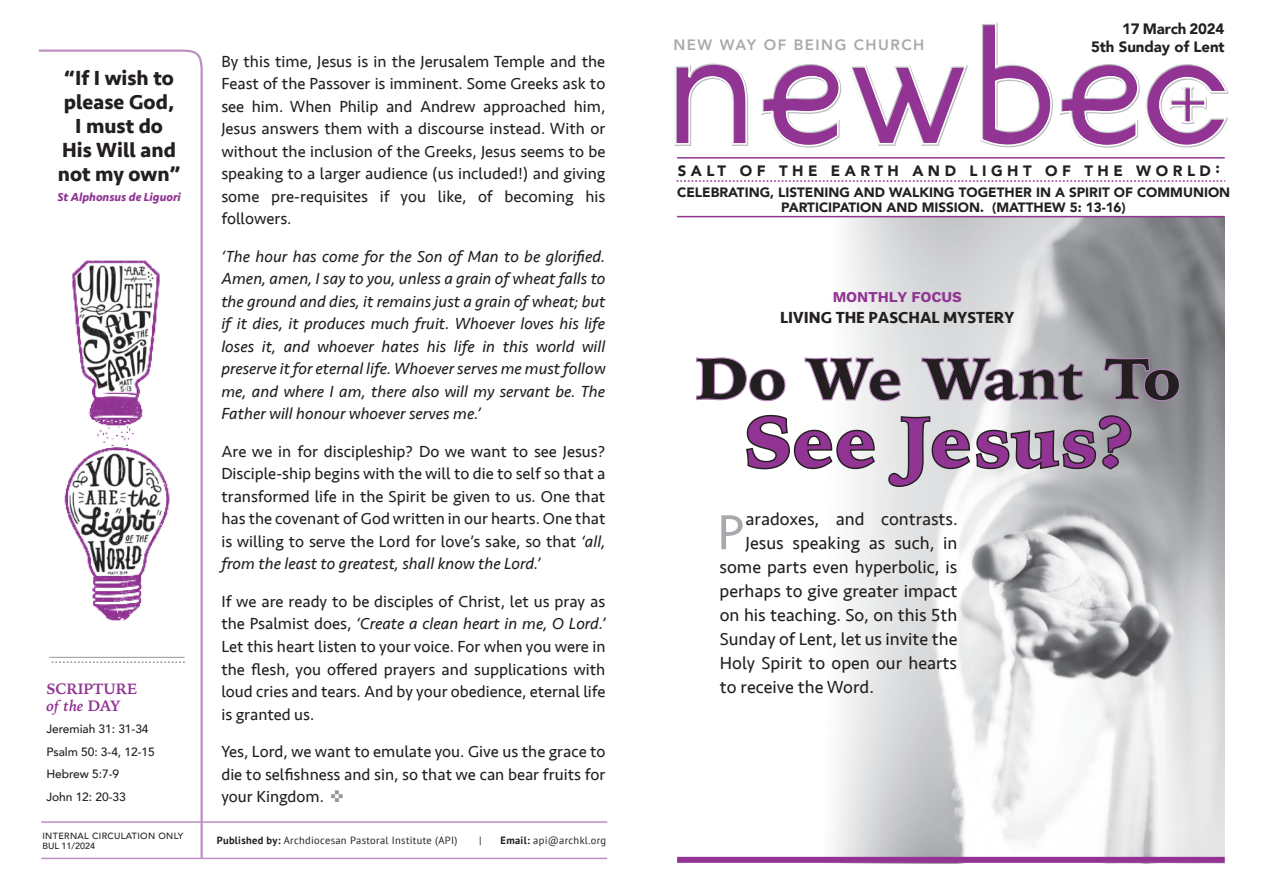
<style>
.page{position:relative;width:1263px;height:893px;background:#fff}
.page>*{position:absolute;margin:0;border:0;box-sizing:border-box;transform-origin:0 0}
.t1{font:900 72px "Iowan Old Style";letter-spacing:-.01em;color:#913493}
.t2{font:900 59.55px "Iowan Old Style";letter-spacing:-.05em;color:#231f20}
.t3{font:51px "Seravek";color:#a7a9ac}
.t4{font:700 21px/24px "Seravek";color:#231f20;text-align:center}
.t5{font:18px "Seravek";color:#231f20}
.t6{font:16.5px/22.5px "Seravek";color:#231f20;text-align:justify}
.t7{font:italic 16.5px/22.5px "Seravek";color:#231f20;text-align:justify}
.t8{font:700 16.5px "Seravek";color:#231f20}
.t9{font:900 15px "Avenir";letter-spacing:.29em;color:#231f20}
.t10{font:900 15px/18px "Avenir";letter-spacing:-.005em;color:#231f20;text-align:right}
.t11{font:800 15px "Avenir";letter-spacing:.1em;color:#a7a9ac}
.t12{font:700 15px/16.5px "Iowan Old Style";color:#913493}
.t13{font:700 15px "Work Sans";letter-spacing:-.01em;color:#913493}
.t14{font:900 13.5px/15px "Avenir";color:#231f20;text-align:center}
.t15{font:500 12px/22.5px "Avenir";letter-spacing:-.005em;color:#231f20}
.t16{font:italic 700 12px "Seravek";color:#913493}
.t17{font:10.5px "PT Sans";letter-spacing:.025em;color:#231f20}
.t18{font:500 9px/10.5px "Avenir";letter-spacing:.04em;color:#231f20}
.s1{font-style:italic}
.s2{color:#939598}
.s3{font-weight:700}
</style>
<div class="page">
<img style="left:817px;top:217px;width:407px;height:640px">
<hr style="left:677px;top:216px;width:548px;height:1px;background:#913493">
<svg style="left:677px;top:180px;width:548px;height:2px"></svg>
<hr style="left:677px;top:157px;width:548px;height:2px;background:#913493">
<div style="left:677px;top:857px;width:548px;height:6px;background:#913493"></div>
<hr style="left:42px;top:821px;width:565px;height:2px;background:#bc90c2">
<hr style="left:42px;top:858px;width:565px;height:1px;background:#bc90c2">
<svg style="left:38px;top:49px;width:166px;height:811px"></svg>
<svg style="left:674px;top:23px;width:554px;height:124px"></svg>
<svg style="left:49px;top:661px;width:135px;height:2px"></svg>
<hr style="left:49px;top:657px;width:135px;height:1px;background:#939598">
<svg style="left:696px;top:357px;width:90px;height:45px"></svg>
<svg style="left:804px;top:357px;width:97px;height:45px"></svg>
<svg style="left:921px;top:339px;width:164px;height:63px;background:#d2ced5"></svg>
<svg style="left:1102px;top:357px;width:79px;height:45px;background:#949099"></svg>
<svg style="left:746px;top:414px;width:130px;height:56px"></svg>
<svg style="left:887px;top:415px;width:245px;height:73px;background:#c2c3c4"></svg>
<img style="left:56px;top:253px;width:121px;height:375px">
<p class="t4" style="left:58px;top:66px;width:124px">“If I wish to please God,<br>I must do<br>His Will and not my own”</p>
<p class="t16" style="left:57px;top:187px;width:125px">St Alphonsus de Liguori</p>
<p class="t12" style="left:46px;top:680px;width:92px">SCRIPTURE <span class="s1">of the</span> DAY</p>
<p class="t15" style="left:46px;top:717px;width:110px">Jeremiah 31: 31-34<br>Psalm 50: 3-4, 12-15<br>Hebrew 5:7-9<br>John 12: 20-33</p>
<p class="t18" style="left:42px;top:830px;width:142px">INTERNAL CIRCULATION ONLY<br>BUL 11/2024</p>
<p class="t6" style="left:221px;top:50px;width:385px">By this time, Jesus is in the Jerusalem Temple and the Feast of the Passover is imminent. Some Greeks ask to see him. When Philip and Andrew approached him, Jesus answers them with a discourse instead. With or without the inclusion of the Greeks, Jesus seems to be speaking to a larger audience (us included!) and giving some pre-requisites if you like, of becoming his followers.</p>
<p class="t7" style="left:221px;top:245px;width:386px">‘The hour has come for the Son of Man to be glorified.<br>Amen, amen, I say to you, unless a grain of wheat falls to the ground and dies, it remains just a grain of wheat; but if it dies, it produces much fruit. Whoever loves his life loses it, and whoever hates his life in this world will preserve itfor eternal life. Whoever serves me mustfollow me, and where I am, there also will my servant be. The Father will honour whoever serves me.’</p>
<p class="t6" style="left:221px;top:440px;width:386px">Are we in for discipleship? Do we want to see Jesus?<br>Disciple-ship begins with the will to die to self so that a transformed life in the Spirit be given to us. One that has the covenant of God written in our hearts. One that is willing to serve the Lord for love’s sake, so that <span class="s1">‘all, from the least to greatest, shall know the Lord.’</span></p>
<p class="t6" style="left:221px;top:590px;width:386px">If we are ready to be disciples of Christ, let us pray as the Psalmist does, <span class="s1">‘Create a clean heart in me, O Lord.’ </span>Let this heart listen to your voice. For when you were in the flesh, you offered prayers and supplications with loud cries and tears. And by your obedience, eternal life is granted us.</p>
<p class="t6" style="left:221px;top:740px;width:386px">Yes, Lord, we want to emulate you. Give us the grace to die to selfishness and sin, so that we can bear fruits for your Kingdom. <span class="s2">✜</span></p>
<p class="t17" style="left:217px;top:833px;width:242px"><span class="s3">Published by:</span> Archdiocesan Pastoral Institute (API)</p>
<p class="t17" style="left:479px;top:833px;width:4px">|</p>
<p class="t17" style="left:501px;top:833px;width:107px"><span class="s3">Email:</span> api@archkl.org</p>
<p class="t11" style="left:673px;top:34px;width:252px">NEW WAY OF BEING CHURCH</p>
<p class="t10" style="left:1091px;top:19px;width:135px">17 March 2024<br>5th Sunday of Lent</p>
<p class="t9" style="left:678px;top:158px;width:544px">SALT OF THE EARTH AND LIGHT OF THE WORLD:</p>
<p class="t14" style="left:677px;top:184px;width:554px">CELEBRATING, LISTENING AND WALKING TOGETHER IN A SPIRIT OF COMMUNION<br>PARTICIPATION AND MISSION. (MATTHEW 5: 13-16)</p>
<p class="t13" style="left:833px;top:288px;width:131px">MONTHLY FOCUS</p>
<p class="t8" style="left:780px;top:304px;width:236px">LIVING THE PASCHAL MYSTERY</p>
<h2 class="t2" style="left:695px;top:339px;width:488px">Do We Want To</h2>
<h1 class="t1" style="left:742px;top:393px;width:393px">See Jesus?</h1>
<h3 class="t3" style="left:717px;top:493px;width:27px">P</h3>
<p class="t5" style="left:746px;top:505px;width:214px">aradoxes, and contrasts.</p>
<p class="t5" style="left:746px;top:529px;width:213px">Jesus speaking as such, in</p>
<p class="t5" style="left:719px;top:553px;width:239px">some parts even hyperbolic, is</p>
<p class="t5" style="left:719px;top:577px;width:239px">perhaps to give greater impact</p>
<p class="t5" style="left:720px;top:601px;width:239px">on his teaching. So, on this 5th</p>
<p class="t5" style="left:720px;top:625px;width:239px">Sunday of Lent, let us invite the</p>
<p class="t5" style="left:720px;top:649px;width:239px">Holy Spirit to open our hearts</p>
<p class="t5" style="left:720px;top:673px;width:155px">to receive the Word.</p>
</div>
